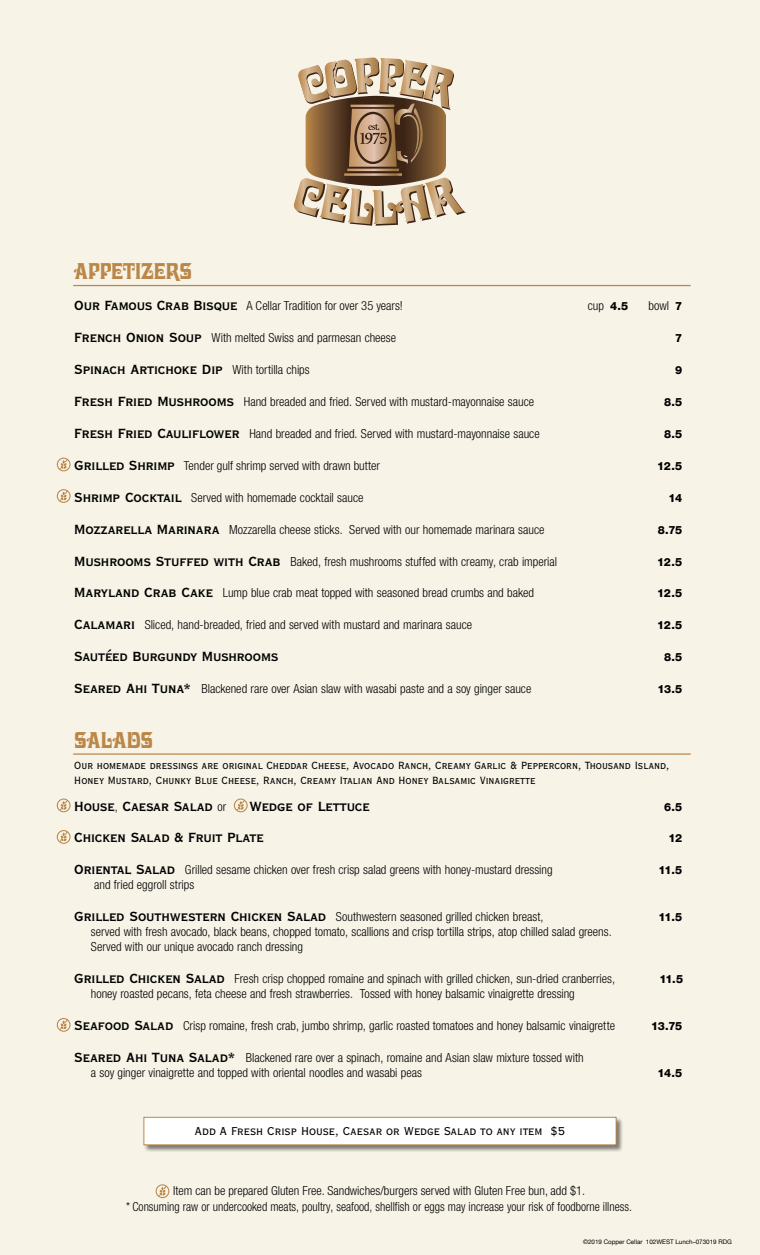
<style>
.page{position:relative;width:760px;height:1255px;background:#fff}
.page>*{position:absolute;margin:0;border:0;box-sizing:border-box;transform-origin:0 0}
.t1{font:22.5px "Davida Bold BT";letter-spacing:-.01em;color:#ba8748}
.t2{font:700 condensed 17.5px "Copperplate Gothic BT";letter-spacing:-.005em;color:#000}
.t3{font:condensed 15px "Copperplate Gothic BT";letter-spacing:.005em;color:#000}
.t4{font:condensed 13.75px/15px "Copperplate Gothic BT";letter-spacing:.005em;color:#000;scale:.95 1}
.t5{font:300 condensed 12.5px/15px "Helvetica Neue LT Std";color:#000}
.t6{font:800 11.25px "Helvetica Neue LT Com";letter-spacing:-.035em;color:#000}
.t7{font:6.25px "Helvetica Neue";color:#000}
.s1{font-family:"Copperplate Gothic BT";font-weight:700;font-size:17.5px}
.s2{font-family:"Helvetica Neue LT Com";font-weight:800;font-stretch:normal;font-size:11.25px}
.s3{font-family:"Helvetica Neue LT Std";font-weight:300;font-size:12.5px}
</style>
<div class="page">
<div style="left:0;top:0;width:759px;height:1254px;background:#f7f3e7"></div>
<div style="left:143px;top:1116px;width:480px;height:36px;background:#000;opacity:.5"></div>
<div style="left:144px;top:1117px;width:472px;height:27px;background:#fff"></div>
<div style="left:143px;top:1116px;width:473px;height:29px;border:1px solid #ba8748"></div>
<hr style="left:73px;top:753px;width:617px;height:1px;background:#ba8748">
<hr style="left:73px;top:285px;width:617px;height:1px;background:#ba8748">
<svg style="left:294px;top:58px;width:172px;height:168px"></svg>
<div style="left:57px;top:457px;width:13px;height:14px;border:1px solid #ba8748;border-radius:50%"></div>
<svg style="left:59px;top:458px;width:9px;height:12px"></svg>
<div style="left:57px;top:489px;width:13px;height:14px;border:1px solid #ba8748;border-radius:50%"></div>
<svg style="left:59px;top:490px;width:9px;height:12px"></svg>
<div style="left:57px;top:798px;width:13px;height:14px;border:1px solid #ba8748;border-radius:50%"></div>
<svg style="left:59px;top:799px;width:9px;height:12px"></svg>
<div style="left:57px;top:830px;width:13px;height:13px;border:1px solid #ba8748;border-radius:50%"></div>
<svg style="left:59px;top:830px;width:9px;height:12px"></svg>
<div style="left:57px;top:1017px;width:13px;height:14px;border:1px solid #ba8748;border-radius:50%"></div>
<svg style="left:59px;top:1018px;width:9px;height:12px"></svg>
<div style="left:234px;top:798px;width:13px;height:14px;border:1px solid #ba8748;border-radius:50%"></div>
<svg style="left:236px;top:799px;width:9px;height:12px"></svg>
<div style="left:155px;top:1184px;width:14px;height:14px;border:1px solid #ba8748;border-radius:50%"></div>
<svg style="left:158px;top:1185px;width:9px;height:12px"></svg>
<h1 class="t1" style="left:74px;top:257px;width:119px">APPETIZERS</h1>
<p class="t5" style="left:74px;top:298px;width:330px"><span class="s1">Our Famous Crab Bisque</span> A Cellar Tradition for over 35 years!</p>
<p class="t5" style="left:587px;top:298px;width:42px">cup <span class="s2">4.5</span></p>
<p class="t5" style="left:648px;top:298px;width:35px">bowl <span class="s2">7</span></p>
<p class="t5" style="left:74px;top:330px;width:323px"><span class="s1">French Onion Soup</span> With melted Swiss and parmesan cheese</p>
<p class="t6" style="left:675px;top:332px;width:9px">7</p>
<h2 class="t2" style="left:74px;top:360px;width:237px">Spinach Artichoke Dip <span class="s3">With tortilla chips</span></h2>
<p class="t6" style="left:675px;top:363px;width:9px">9</p>
<p class="t5" style="left:74px;top:394px;width:461px"><span class="s1">Fresh Fried Mushrooms</span> Hand breaded and fried. Served with mustard-mayonnaise sauce</p>
<p class="t6" style="left:663px;top:395px;width:20px">8.5</p>
<p class="t5" style="left:74px;top:426px;width:467px"><span class="s1">Fresh Fried Cauliflower</span> Hand breaded and fried. Served with mustard-mayonnaise sauce</p>
<p class="t6" style="left:663px;top:427px;width:20px">8.5</p>
<p class="t5" style="left:74px;top:458px;width:307px"><span class="s1">Grilled Shrimp</span> Tender gulf shrimp served with drawn butter</p>
<p class="t6" style="left:657px;top:459px;width:27px">12.5</p>
<p class="t5" style="left:74px;top:490px;width:290px"><span class="s1">Shrimp Cocktail</span> Served with homemade cocktail sauce</p>
<p class="t6" style="left:668px;top:491px;width:15px">14</p>
<p class="t5" style="left:74px;top:521px;width:471px"><span class="s1">Mozzarella Marinara</span> Mozzarella cheese sticks. Served with our homemade marinara sauce</p>
<p class="t6" style="left:657px;top:523px;width:26px">8.75</p>
<p class="t5" style="left:74px;top:553px;width:484px"><span class="s1">Mushrooms Stuffed with Crab</span> Baked, fresh mushrooms stuffed with creamy, crab imperial</p>
<p class="t6" style="left:657px;top:555px;width:27px">12.5</p>
<p class="t5" style="left:74px;top:585px;width:461px"><span class="s1">Maryland Crab Cake</span> Lump blue crab meat topped with seasoned bread crumbs and baked</p>
<p class="t6" style="left:657px;top:587px;width:27px">12.5</p>
<p class="t5" style="left:74px;top:617px;width:399px"><span class="s1">Calamari</span> Sliced, hand-breaded, fried and served with mustard and marinara sauce</p>
<p class="t6" style="left:657px;top:618px;width:27px">12.5</p>
<h2 class="t2" style="left:74px;top:647px;width:206px">Sautéed Burgundy Mushrooms</h2>
<p class="t6" style="left:663px;top:650px;width:20px">8.5</p>
<p class="t5" style="left:74px;top:681px;width:458px"><span class="s1">Seared Ahi Tuna*</span> Blackened rare over Asian slaw with wasabi paste and a soy ginger sauce</p>
<p class="t6" style="left:657px;top:682px;width:26px">13.5</p>
<h1 class="t1" style="left:74px;top:726px;width:80px">SALADS</h1>
<p class="t4" style="left:74px;top:758px;width:627px">Our homemade dressings are original Cheddar Cheese, Avocado Ranch, Creamy Garlic &amp; Peppercorn, Thousand Island,<br>Honey Mustard, Chunky Blue Cheese, Ranch, Creamy Italian And Honey Balsamic Vinaigrette</p>
<h2 class="t2" style="left:74px;top:796px;width:154px">House<span class="s3">,</span> Caesar Salad <span class="s3">or</span></h2>
<h2 class="t2" style="left:249px;top:796px;width:122px">Wedge of Lettuce</h2>
<p class="t6" style="left:664px;top:800px;width:20px">6.5</p>
<h2 class="t2" style="left:74px;top:828px;width:191px">Chicken Salad &amp; Fruit Plate</h2>
<p class="t6" style="left:668px;top:831px;width:15px">12</p>
<p class="t5" style="left:74px;top:862px;width:479px"><span class="s1">Oriental Salad</span> Grilled sesame chicken over fresh crisp salad greens with honey-mustard dressing</p>
<p class="t6" style="left:658px;top:863px;width:25px">11.5</p>
<p class="t5" style="left:94px;top:877px;width:102px">and fried eggroll strips</p>
<p class="t5" style="left:74px;top:909px;width:470px"><span class="s1">Grilled Southwestern Chicken Salad</span> Southwestern seasoned grilled chicken breast,</p>
<p class="t6" style="left:658px;top:910px;width:25px">11.5</p>
<p class="t5" style="left:91px;top:924px;width:522px">served with fresh avocado, black beans, chopped tomato, scallions and crisp tortilla strips, atop chilled salad greens.<br>Served with our unique avocado ranch dressing</p>
<p class="t5" style="left:74px;top:971px;width:542px"><span class="s1">Grilled Chicken Salad</span> Fresh crisp chopped romaine and spinach with grilled chicken, sun-dried cranberries,</p>
<p class="t6" style="left:659px;top:972px;width:25px">11.5</p>
<p class="t5" style="left:91px;top:986px;width:485px">honey roasted pecans, feta cheese and fresh strawberries. Tossed with honey balsamic vinaigrette dressing</p>
<p class="t5" style="left:74px;top:1018px;width:542px"><span class="s1">Seafood Salad</span> Crisp romaine, fresh crab, jumbo shrimp, garlic roasted tomatoes and honey balsamic vinaigrette</p>
<p class="t6" style="left:651px;top:1019px;width:33px">13.75</p>
<p class="t5" style="left:91px;top:1049px;width:494px;text-indent:-16px"><span class="s1">Seared Ahi Tuna Salad*</span> Blackened rare over a spinach, romaine and Asian slaw mixture tossed with a soy ginger vinaigrette and topped with oriental noodles and wasabi peas</p>
<p class="t6" style="left:657px;top:1066px;width:26px">14.5</p>
<p class="t3" style="left:195px;top:1122px;width:371px">Add A Fresh Crisp House, Caesar or Wedge Salad to any item $5</p>
<p class="t5" style="left:126px;top:1181px;width:507px;line-height:16.9px;text-align:center">Item can be prepared Gluten Free. Sandwiches/burgers served with Gluten Free bun, add $1.<br>* Consuming raw or undercooked meats, poultry, seafood, shellfish or eggs may increase your risk of foodborne illness.</p>
<p class="t7" style="left:583px;top:1238px;width:150px">©2019 Copper Cellar 102WEST Lunch–073019 RDG</p>
</div>
